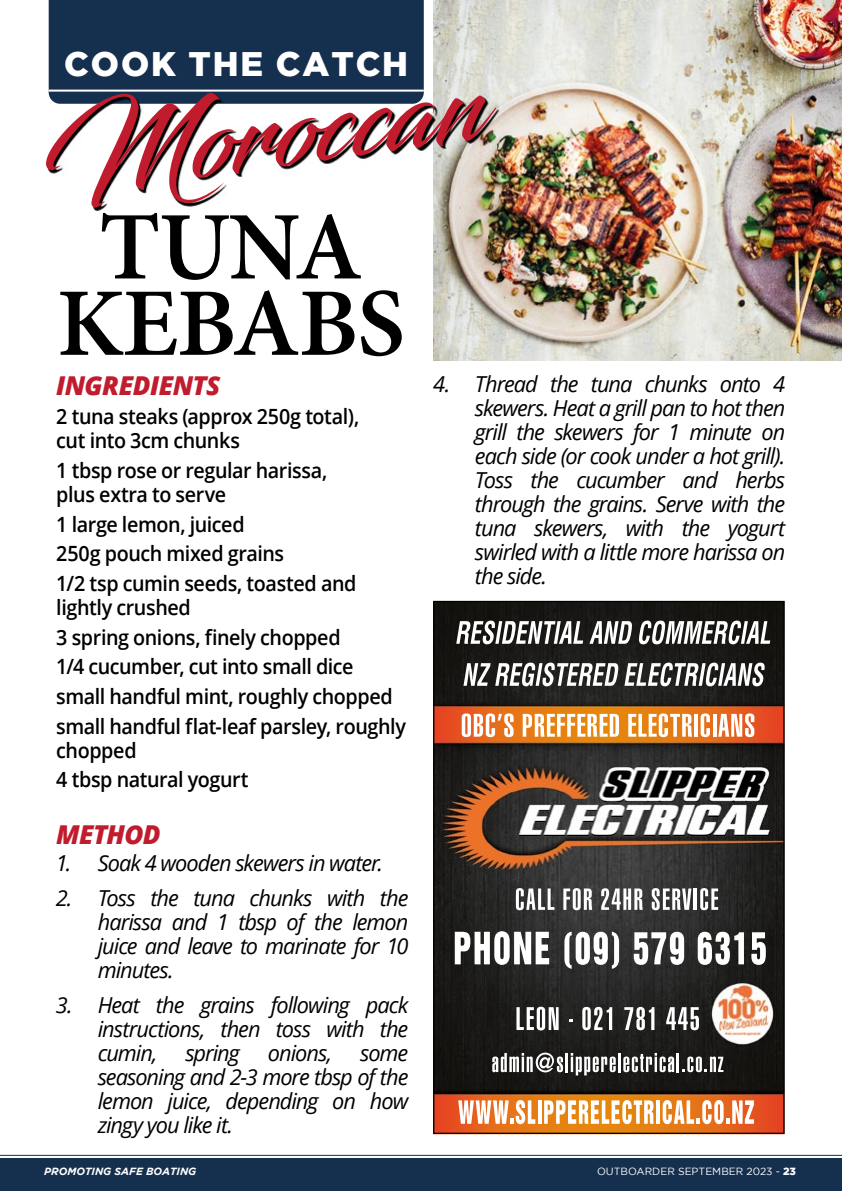
<style>
.page{position:relative;width:842px;height:1191px;background:#fff}
.page>*{position:absolute;margin:0;border:0;box-sizing:border-box;transform-origin:0 0}
.t1{font:109.8px "Blacksword";color:#c11b2e;scale:.95 1}
.t2{font:600 97px/76.4px "Minion Pro";letter-spacing:-.015em;color:#000;text-align:center}
.t3{font:900 34px "Gotham";letter-spacing:.055em;color:#fff}
.t4{font:italic 800 26px "Open Sans";letter-spacing:-.02em;color:#c11b2e}
.t5{font:italic 22px/24px "Open Sans";letter-spacing:-.045em;color:#000;text-align:justify}
.t6{font:600 21px/29.6px "Open Sans";letter-spacing:-.02em;color:#000;scale:.94 1}
.t7{font:10.4px "Gotham";color:#fff}
.t8{font:italic 700 10.4px "Gotham";color:#fff}
.s1{font-weight:900}
</style>
<div class="page">
<div style="left:0;top:1158px;width:842px;height:33px;background:#152f4e"></div>
<hr style="left:0;top:1154px;width:842px;height:1px;background:#152f4e">
<svg style="left:433px;top:601px;width:352px;height:533px;background:#625247"></svg>
<div style="left:49px;top:0;width:375px;height:94px;background:#152f4e"></div>
<hr style="left:49px;top:90px;width:375px;height:2px;background:#fff">
<img style="left:433px;top:0;width:409px;height:360px">
<svg style="left:47px;top:94px;width:452px;height:116px"></svg>
<h3 class="t3" style="left:64px;top:44px;width:345px">COOK THE CATCH</h3>
<h1 class="t1" style="left:32px;top:98px;width:470px;rotate:-8deg">Moroccan</h1>
<h2 class="t2" style="left:57px;top:209px;width:350px">TUNA<br>KEBABS</h2>
<p class="t4" style="left:56px;top:366px;width:166px">INGREDIENTS</p>
<p class="t6" style="left:56px;top:404px;width:324px;line-height:24px">2 tuna steaks (approx 250g total), cut into 3cm chunks</p>
<p class="t6" style="left:56px;top:458px;width:290px;line-height:24px">1 tbsp rose or regular harissa, plus extra to serve</p>
<p class="t6" style="left:56px;top:509px;width:321px">1 large lemon, juiced<br>250g pouch mixed grains<br>1/2 tsp cumin seeds, toasted and</p>
<p class="t6" style="left:56px;top:592px;width:374px">lightly crushed<br>3 spring onions, finely chopped<br>1/4 cucumber, cut into small dice small handful mint, roughly chopped small handful flat-leaf parsley, roughly</p>
<p class="t6" style="left:56px;top:735px;width:206px">chopped<br>4 tbsp natural yogurt</p>
<p class="t4" style="left:56px;top:814px;width:106px">METHOD</p>
<p class="t5" style="left:56px;top:850px;width:329px">1. Soak 4 wooden skewers in water.</p>
<p class="t5" style="left:98px;top:885px;width:312px;text-indent:-42px">2. Toss the tuna chunks with the harissa and 1 tbsp of the lemon juice and leave to marinate for 10 minutes.</p>
<p class="t5" style="left:98px;top:992px;width:312px;text-indent:-42px">3. Heat the grains following pack instructions, then toss with the cumin,</p>
<p class="t5" style="left:185px;top:1040px;width:56px">spring</p>
<p class="t5" style="left:268px;top:1040px;width:66px">onions,</p>
<p class="t5" style="left:98px;top:1040px;width:312px;text-indent:262px">some seasoning and 2-3 more tbsp of the lemon juice, depending on how zingy you like it.</p>
<p class="t5" style="left:475px;top:372px;width:312px;text-indent:-42px">4. Thread the tuna chunks onto 4 skewers. Heat a grill pan to hot then grill the skewers for 1 minute on each side (or cook under a hot grill).<br>Toss the cucumber and herbs through the grains. Serve with the tuna skewers, with the yogurt swirled with a little more harissa on the side.</p>
<p class="t8" style="left:44px;top:1165px;width:154px">PROMOTING SAFE BOATING</p>
<p class="t7" style="left:597px;top:1165px;width:200px">OUTBOARDER SEPTEMBER 2023 - <span class="s1">23</span></p>
</div>
